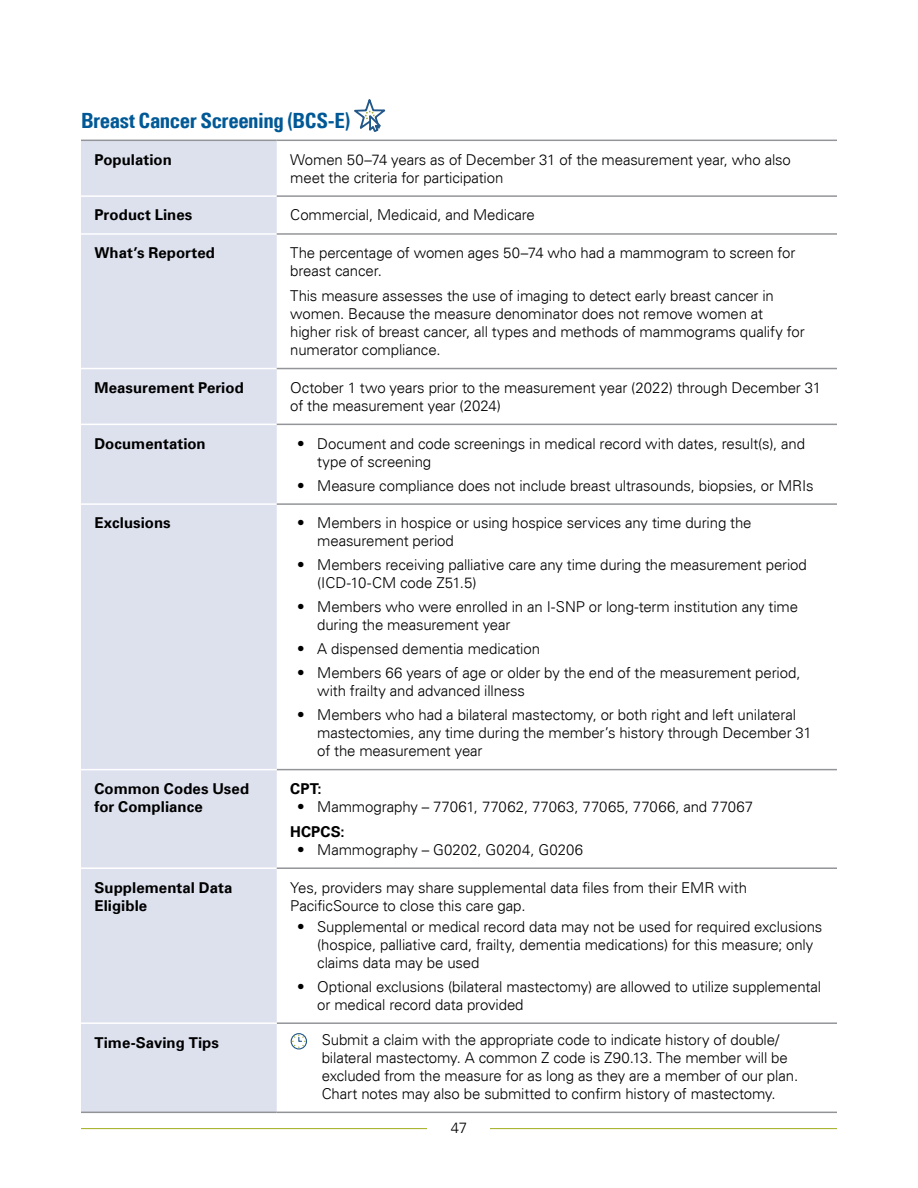
<style>
.page{position:relative;width:918px;height:1188px;background:#fff}
.page>*{position:absolute;margin:0;border:0;box-sizing:border-box;transform-origin:0 0}
.H3_-_heading{font:700 condensed 21px "Univers LT";letter-spacing:-.025em;color:#005996}
.Body_indent_left{font:300 15px/18px "Univers LT";letter-spacing:-.01em;color:#000}
.body{font:300 15px/18px "Univers LT";letter-spacing:-.01em;color:#000}
.table_left_column{font:700 15px/18px "Univers LT";letter-spacing:.005em;color:#000}
.body-2{font:700 15px "Univers LT";letter-spacing:.01em;color:#000}
</style>
<div class="page">
<hr style="left:81px;top:1128px;width:756px;height:1px;background:#a9b533">
<div style="left:428px;top:1118px;width:62px;height:19px;background:#fff"></div>
<svg style="left:354px;top:99px;width:32px;height:33px"></svg>
<div style="left:81px;top:141px;width:196px;height:971px;background:#dde1ee"></div>
<hr style="left:81px;top:195px;width:196px;height:2px;background:#fff">
<hr style="left:81px;top:233px;width:196px;height:2px;background:#fff">
<hr style="left:81px;top:368px;width:196px;height:1px;background:#fff">
<hr style="left:81px;top:424px;width:196px;height:1px;background:#fff">
<hr style="left:81px;top:503px;width:196px;height:2px;background:#fff">
<hr style="left:81px;top:867px;width:196px;height:2px;background:#fff">
<hr style="left:277px;top:195px;width:560px;height:2px;background:#939598">
<hr style="left:277px;top:233px;width:560px;height:2px;background:#939598">
<hr style="left:277px;top:368px;width:560px;height:1px;background:#939598">
<hr style="left:277px;top:424px;width:560px;height:1px;background:#939598">
<hr style="left:277px;top:503px;width:560px;height:2px;background:#939598">
<hr style="left:277px;top:769px;width:560px;height:1px;background:#939598">
<hr style="left:277px;top:867px;width:560px;height:2px;background:#939598">
<hr style="left:81px;top:769px;width:196px;height:1px;background:#fff">
<hr style="left:81px;top:1112px;width:196px;height:1px;background:#919396">
<hr style="left:277px;top:1112px;width:560px;height:1px;background:#919396">
<hr style="left:277px;top:1022px;width:560px;height:2px;background:#939598">
<hr style="left:81px;top:1022px;width:196px;height:2px;background:#fff">
<hr style="left:81px;top:140px;width:196px;height:1px;background:#939598">
<hr style="left:277px;top:140px;width:560px;height:1px;background:#939598">
<svg style="left:291px;top:1034px;width:15px;height:14px"></svg>
<div style="left:291px;top:1033px;width:16px;height:17px;border:1px solid #22578a;border-radius:50%"></div>
<p class="H3_-_heading" style="left:81px;top:107px;width:271px">Breast Cancer Screening (BCS-E)</p>
<p class="table_left_column" style="left:94px;top:151px;width:79px">Population</p>
<p class="body" style="left:290px;top:150px;width:502px">Women 50–74 years as of December 31 of the measurement year, who also meet the criteria for participation</p>
<p class="table_left_column" style="left:94px;top:206px;width:99px">Product Lines</p>
<p class="body" style="left:290px;top:206px;width:246px">Commercial, Medicaid, and Medicare</p>
<p class="table_left_column" style="left:94px;top:244px;width:122px">What’s Reported</p>
<p class="body" style="left:290px;top:244px;width:507px">The percentage of women ages 50–74 who had a mammogram to screen for breast cancer.</p>
<p class="body" style="left:290px;top:287px;width:516px">This measure assesses the use of imaging to detect early breast cancer in women. Because the measure denominator does not remove women at higher risk of breast cancer, all types and methods of mammograms qualify for numerator compliance.</p>
<p class="table_left_column" style="left:94px;top:379px;width:151px">Measurement Period</p>
<p class="body" style="left:290px;top:379px;width:532px">October 1 two years prior to the measurement year (2022) through December 31 of the measurement year (2024)</p>
<p class="table_left_column" style="left:94px;top:435px;width:113px">Documentation</p>
<p class="Body_indent_left" style="left:317px;top:434px;width:489px;text-indent:-20px">• Document and code screenings in medical record with dates, result(s), and type of screening</p>
<p class="Body_indent_left" style="left:297px;top:476px;width:518px">• Measure compliance does not include breast ultrasounds, biopsies, or MRIs</p>
<p class="table_left_column" style="left:94px;top:514px;width:78px">Exclusions</p>
<p class="Body_indent_left" style="left:317px;top:514px;width:436px;text-indent:-20px">• Members in hospice or using hospice services any time during the measurement period</p>
<p class="Body_indent_left" style="left:317px;top:556px;width:491px;text-indent:-20px">• Members receiving palliative care any time during the measurement period (ICD-10-CM code Z51.5)</p>
<p class="Body_indent_left" style="left:317px;top:598px;width:482px;text-indent:-20px">• Members who were enrolled in an I-SNP or long-term institution any time during the measurement year</p>
<p class="Body_indent_left" style="left:297px;top:640px;width:245px">• A dispensed dementia medication</p>
<p class="Body_indent_left" style="left:317px;top:664px;width:485px;text-indent:-20px">• Members 66 years of age or older by the end of the measurement period, with frailty and advanced illness</p>
<p class="Body_indent_left" style="left:317px;top:706px;width:496px;text-indent:-20px">• Members who had a bilateral mastectomy, or both right and left unilateral mastectomies, any time during the member’s history through December 31 of the measurement year</p>
<p class="table_left_column" style="left:94px;top:780px;width:156px">Common Codes Used for Compliance</p>
<p class="body-2" style="left:290px;top:780px;width:33px">CPT:</p>
<p class="Body_indent_left" style="left:297px;top:798px;width:458px">• Mammography – 77061, 77062, 77063, 77065, 77066, and 77067</p>
<p class="body-2" style="left:290px;top:823px;width:56px">HCPCS:</p>
<p class="Body_indent_left" style="left:297px;top:840px;width:288px">• Mammography – G0202, G0204, G0206</p>
<p class="table_left_column" style="left:94px;top:878px;width:139px">Supplemental Data<br>Eligible</p>
<p class="body" style="left:290px;top:878px;width:458px">Yes, providers may share supplemental data files from their EMR with<br>PacificSource to close this care gap.</p>
<p class="Body_indent_left" style="left:317px;top:917px;width:507px;text-indent:-20px">• Supplemental or medical record data may not be used for required exclusions (hospice, palliative card, frailty, dementia medications) for this measure; only claims data may be used</p>
<p class="Body_indent_left" style="left:317px;top:977px;width:505px;text-indent:-20px">• Optional exclusions (bilateral mastectomy) are allowed to utilize supplemental or medical record data provided</p>
<p class="table_left_column" style="left:94px;top:1033px;width:126px">Time-Saving Tips</p>
<p class="Body_indent_left" style="left:322px;top:1031px;width:478px">Submit a claim with the appropriate code to indicate history of double/ bilateral mastectomy. A common Z code is Z90.13. The member will be excluded from the measure for as long as they are a member of our plan.<br>Chart notes may also be submitted to confirm history of mastectomy.</p>
<p class="Body_indent_left" style="left:451px;top:1119px;width:18px">47</p>
</div>
